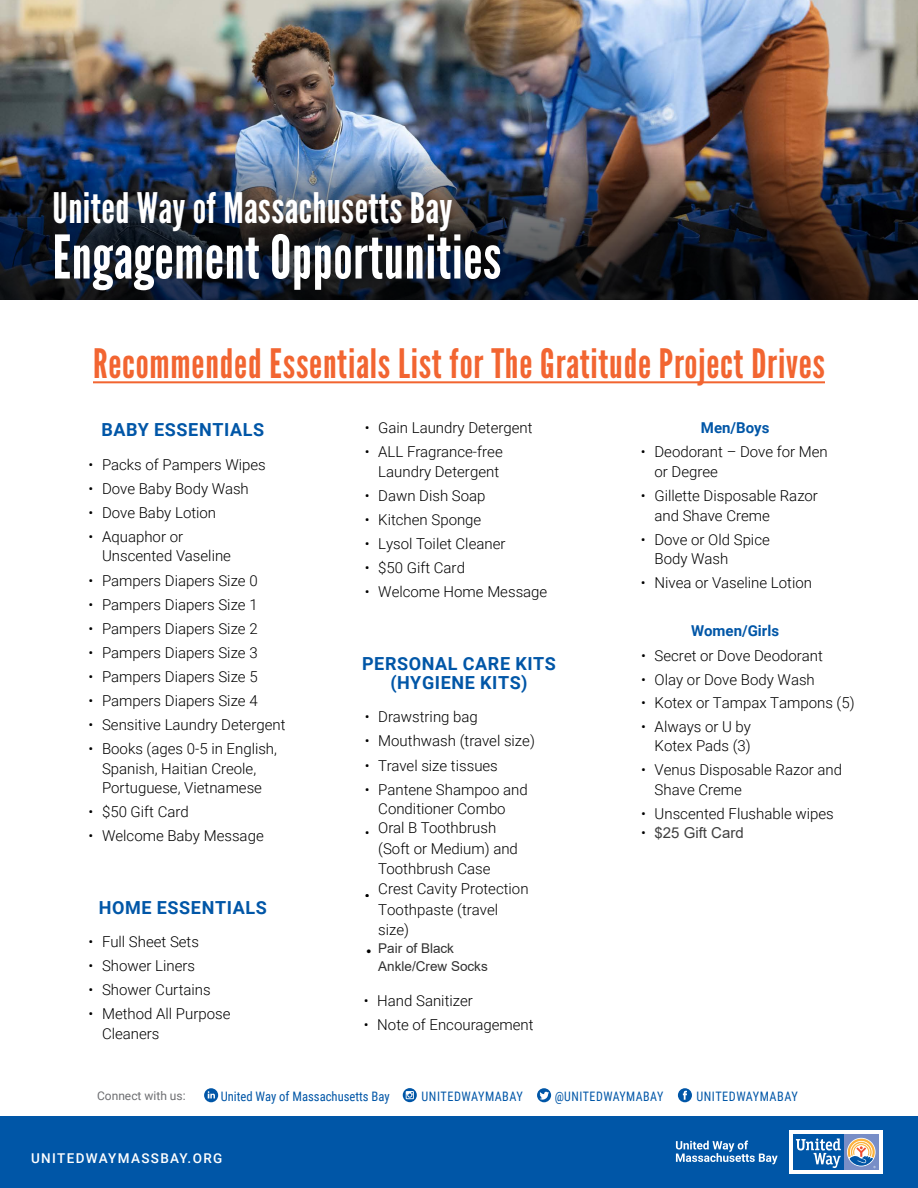
<style>
.page{position:relative;width:918px;height:1188px;background:#fff}
.page>*{position:absolute;margin:0;border:0;box-sizing:border-box;transform-origin:0 0}
.t1{font:60px "League Gothic";letter-spacing:.01em;color:#fff}
.t2{font:42px "League Gothic";letter-spacing:.01em;color:#fff}
.t3{font:40.5px "League Gothic";letter-spacing:.02em;color:#f26531}
.t4{font:700 18px/19.5px "Roboto";letter-spacing:.035em;color:#0056a7;text-align:center}
.t5{font:300 15px/19.5px "Roboto";color:#000}
.t6{font:700 15px "Roboto";color:#0056a7}
.t7{font:15px "Arial";color:#404040}
.t8{font:13.5px/18.3px "Arial";color:#313131}
.t9{font:500 13.5px "Roboto";letter-spacing:.1em;color:#fff}
.t10{font:13.05px "Roboto Condensed";letter-spacing:.04em;color:#0056a7;scale:.94 1}
.t11{font:13.05px "Roboto Condensed";color:#0056a7}
.t12{font:13.05px "Roboto Condensed";letter-spacing:.04em;color:#0056a7;scale:.92 1}
.t13{font:12px "Roboto";color:#6d6e71}
.s1{font-family:"Roboto";font-weight:300;color:#000}
</style>
<div class="page">
<img style="left:0;top:0;width:918px;height:150px">
<svg style="left:537px;top:1088px;width:14px;height:14px"></svg>
<svg style="left:678px;top:1088px;width:14px;height:14px"></svg>
<svg style="left:204px;top:1088px;width:14px;height:14px"></svg>
<svg style="left:403px;top:1088px;width:14px;height:14px"></svg>
<div style="left:0;top:1117px;width:918px;height:71px;background:#0056a7"></div>
<div style="left:789px;top:1131px;width:93px;height:43px;background:#fff"></div>
<svg style="left:676px;top:1141px;width:102px;height:23px"></svg>
<div style="left:844px;top:1134px;width:35px;height:36px;background:#788ec7"></div>
<svg style="left:847px;top:1138px;width:29px;height:28px"></svg>
<div style="left:793px;top:1134px;width:51px;height:36px;background:#0056a7"></div>
<svg style="left:796px;top:1138px;width:45px;height:30px"></svg>
<svg style="left:848px;top:1139px;width:28px;height:29px"></svg>
<hr style="left:93px;top:381px;width:732px;height:2px;background:#f26531">
<img style="left:0;top:150px;width:918px;height:150px">
<h2 class="t2" style="left:53px;top:183px;width:401px">United Way of Massachusetts Bay</h2>
<h1 class="t1" style="left:53px;top:221px;width:450px">Engagement Opportunities</h1>
<h3 class="t3" style="left:93px;top:340px;width:733px">Recommended Essentials List for The Gratitude Project Drives</h3>
<p class="t4" style="left:101px;top:420px;width:164px">BABY ESSENTIALS</p>
<p class="t5" style="left:89px;top:454px;width:179px">• Packs of Pampers Wipes</p>
<p class="t5" style="left:89px;top:478px;width:162px">• Dove Baby Body Wash</p>
<p class="t5" style="left:89px;top:502px;width:129px">• Dove Baby Lotion</p>
<p class="t5" style="left:102px;top:526px;width:130px;text-indent:-14px">• Aquaphor or<br>Unscented Vaseline</p>
<p class="t5" style="left:89px;top:570px;width:171px">• Pampers Diapers Size 0</p>
<p class="t5" style="left:89px;top:594px;width:171px">• Pampers Diapers Size 1</p>
<p class="t5" style="left:89px;top:618px;width:171px">• Pampers Diapers Size 2</p>
<p class="t5" style="left:89px;top:642px;width:171px">• Pampers Diapers Size 3</p>
<p class="t5" style="left:89px;top:666px;width:171px">• Pampers Diapers Size 5</p>
<p class="t5" style="left:89px;top:690px;width:171px">• Pampers Diapers Size 4</p>
<p class="t5" style="left:89px;top:714px;width:198px">• Sensitive Laundry Detergent</p>
<p class="t5" style="left:89px;top:739px;width:190px;text-align:center">• Books (ages 0-5 in English,<br>Spanish, Haitian Creole,<br>Portuguese, Vietnamese</p>
<p class="t5" style="left:89px;top:802px;width:102px">• $50 Gift Card</p>
<p class="t5" style="left:89px;top:826px;width:177px">• Welcome Baby Message</p>
<p class="t4" style="left:99px;top:897px;width:170px">HOME ESSENTIALS</p>
<p class="t5" style="left:89px;top:931px;width:112px">• Full Sheet Sets</p>
<p class="t5" style="left:89px;top:955px;width:108px">• Shower Liners</p>
<p class="t5" style="left:89px;top:979px;width:124px">• Shower Curtains</p>
<p class="t5" style="left:102px;top:1003px;width:130px;text-indent:-14px">• Method All Purpose<br>Cleaners</p>
<p class="t5" style="left:365px;top:418px;width:169px">• Gain Laundry Detergent</p>
<p class="t5" style="left:365px;top:442px;width:139px;text-align:right">• ALL Fragrance-free<br>Laundry Detergent</p>
<p class="t5" style="left:365px;top:485px;width:122px">• Dawn Dish Soap</p>
<p class="t5" style="left:365px;top:509px;width:118px">• Kitchen Sponge</p>
<p class="t5" style="left:365px;top:534px;width:142px">• Lysol Toilet Cleaner</p>
<p class="t5" style="left:365px;top:558px;width:102px">• $50 Gift Card</p>
<p class="t5" style="left:365px;top:582px;width:184px">• Welcome Home Message</p>
<p class="t4" style="left:362px;top:653px;width:195px">PERSONAL CARE KITS (HYGIENE KITS)</p>
<p class="t5" style="left:365px;top:707px;width:115px">• Drawstring bag</p>
<p class="t5" style="left:365px;top:731px;width:172px">• Mouthwash (travel size)</p>
<p class="t5" style="left:365px;top:755px;width:135px">• Travel size tissues</p>
<p class="t5" style="left:365px;top:779px;width:164px;text-align:center">• Pantene Shampoo and<br>Conditioner Combo</p>
<p class="t5" style="left:365px;top:823px;width:6px">•</p>
<p class="t5" style="left:378px;top:817px;width:152px;line-height:20.4px">Oral B Toothbrush (Soft or Medium) and<br>Toothbrush Case<br>Crest Cavity Protection<br>Toothpaste (travel size)</p>
<p class="t8" style="left:378px;top:939px;width:111px">Pair of Black<br>Ankle/Crew Socks</p>
<p class="t5" style="left:364px;top:990px;width:111px">• Hand Sanitizer</p>
<p class="t5" style="left:364px;top:1014px;width:171px">• Note of Encouragement</p>
<p class="t5" style="left:365px;top:886px;width:6px">•</p>
<p class="t6" style="left:701px;top:418px;width:70px">Men/Boys</p>
<p class="t5" style="left:654px;top:442px;width:175px;text-indent:-14px">• Deodorant – Dove for Men or Degree</p>
<p class="t5" style="left:654px;top:485px;width:165px;text-indent:-14px">• Gillette Disposable Razor and Shave Creme</p>
<p class="t5" style="left:654px;top:529px;width:117px;text-indent:-14px">• Dove or Old Spice<br>Body Wash</p>
<p class="t5" style="left:641px;top:573px;width:173px">• Nivea or Vaseline Lotion</p>
<p class="t6" style="left:691px;top:621px;width:89px">Women/Girls</p>
<p class="t5" style="left:641px;top:645px;width:183px">• Secret or Dove Deodorant</p>
<p class="t5" style="left:641px;top:669px;width:175px">• Olay or Dove Body Wash</p>
<p class="t5" style="left:641px;top:692px;width:215px">• Kotex or Tampax Tampons (5)</p>
<p class="t5" style="left:641px;top:716px;width:111px;text-align:right">• Always or U by<br>Kotex Pads (3)</p>
<p class="t5" style="left:655px;top:760px;width:189px;text-indent:-14px">• Venus Disposable Razor and<br>Shave Creme</p>
<p class="t5" style="left:641px;top:803px;width:194px">• Unscented Flushable wipes</p>
<p class="t7" style="left:641px;top:822px;width:104px"><span class="s1">•</span> $25 Gift Card</p>
<p class="t13" style="left:97px;top:1087px;width:90px">Connect with us:</p>
<p class="t11" style="left:221px;top:1087px;width:171px">United Way of Massachusetts Bay</p>
<p class="t10" style="left:422px;top:1087px;width:109px">UNITEDWAYMABAY</p>
<p class="t12" style="left:555px;top:1087px;width:120px">@UNITEDWAYMABAY</p>
<p class="t10" style="left:696px;top:1087px;width:109px">UNITEDWAYMABAY</p>
<p class="t9" style="left:31px;top:1149px;width:193px">UNITEDWAYMASSBAY.ORG</p>
</div>
